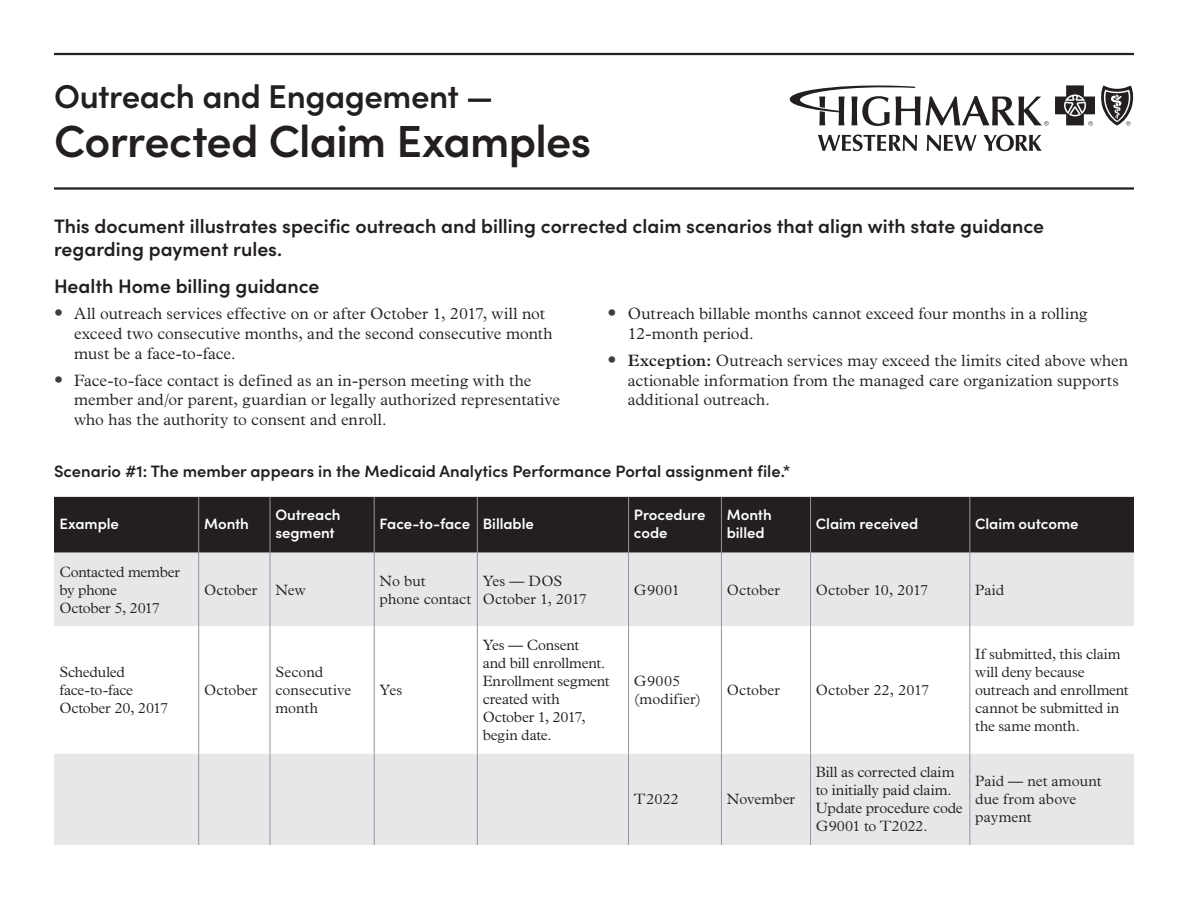
<style>
.page{position:relative;width:1188px;height:918px;background:#fff}
.page>*{position:absolute;margin:0;border:0;box-sizing:border-box;transform-origin:0 0}
.LF_WNY_Headline_Font{font:600 45px "Sofia Pro";letter-spacing:-.015em;color:#231f20}
.LF_WNY_Secondary_Hea{font:600 33px "Sofia Pro";letter-spacing:-.015em;color:#231f20}
.LF_WNY_Subhead{font:600 19.5px/23.4px "Sofia Pro";color:#231f20}
.t1{font:300 16.5px/19.8px "Plantin MT Pro";color:#231f20}
.LF_WNY_Subhead_Title{font:600 16.5px "Sofia Pro";color:#231f20}
.LF_WNY_Body_Copy{font:300 15px/18px "Plantin MT Pro";letter-spacing:-.005em;color:#231f20}
.LF_WNY_Table_header{font:600 15px/18px "Sofia Pro";letter-spacing:-.005em;color:#fff}
.LF_WNY_Body_Copy-2{font:300 15px/18px "Plantin MT Pro";letter-spacing:.025em;color:#231f20}
.s1{font-family:"Univers LT Std";font-weight:100;font-stretch:ultra-condensed;font-size:18px;color:#3e3e3f}
.s2{font-weight:600}
</style>
<div class="page">
<div style="left:54px;top:497px;width:1080px;height:56px;background:#231f20"></div>
<div style="left:54px;top:553px;width:1080px;height:292px;background:#e6e7e9"></div>
<svg style="left:54px;top:626px;width:1080px;height:128px"></svg>
<hr style="left:198px;top:497px;width:1px;height:56px;background:#939598">
<hr style="left:270px;top:497px;width:1px;height:56px;background:#939598">
<hr style="left:374px;top:497px;width:1px;height:56px;background:#939598">
<hr style="left:477px;top:497px;width:1px;height:56px;background:#939598">
<hr style="left:628px;top:497px;width:1px;height:56px;background:#939598">
<hr style="left:721px;top:497px;width:1px;height:56px;background:#939598">
<hr style="left:810px;top:497px;width:1px;height:56px;background:#939598">
<hr style="left:969px;top:497px;width:1px;height:56px;background:#939598">
<hr style="left:198px;top:626px;width:1px;height:128px;background:#939598">
<hr style="left:270px;top:626px;width:1px;height:128px;background:#939598">
<hr style="left:374px;top:626px;width:1px;height:128px;background:#939598">
<hr style="left:477px;top:626px;width:1px;height:128px;background:#939598">
<hr style="left:628px;top:626px;width:1px;height:128px;background:#939598">
<hr style="left:721px;top:626px;width:1px;height:128px;background:#939598">
<hr style="left:810px;top:626px;width:1px;height:128px;background:#939598">
<hr style="left:969px;top:626px;width:1px;height:128px;background:#939598">
<hr style="left:198px;top:553px;width:1px;height:73px;background:#939598">
<hr style="left:270px;top:553px;width:1px;height:73px;background:#939598">
<hr style="left:374px;top:553px;width:1px;height:73px;background:#939598">
<hr style="left:477px;top:553px;width:1px;height:73px;background:#939598">
<hr style="left:628px;top:553px;width:1px;height:73px;background:#939598">
<hr style="left:721px;top:553px;width:1px;height:73px;background:#939598">
<hr style="left:810px;top:553px;width:1px;height:73px;background:#939598">
<hr style="left:969px;top:553px;width:1px;height:73px;background:#939598">
<hr style="left:198px;top:754px;width:1px;height:91px;background:#939598">
<hr style="left:270px;top:754px;width:1px;height:91px;background:#939598">
<hr style="left:374px;top:754px;width:1px;height:91px;background:#939598">
<hr style="left:477px;top:754px;width:1px;height:91px;background:#939598">
<hr style="left:628px;top:754px;width:1px;height:91px;background:#939598">
<hr style="left:721px;top:754px;width:1px;height:91px;background:#939598">
<hr style="left:810px;top:754px;width:1px;height:91px;background:#939598">
<hr style="left:969px;top:754px;width:1px;height:91px;background:#939598">
<svg style="left:1055px;top:85px;width:79px;height:41px"></svg>
<svg style="left:789px;top:85px;width:260px;height:41px"></svg>
<svg style="left:818px;top:135px;width:99px;height:16px"></svg>
<svg style="left:927px;top:135px;width:50px;height:16px"></svg>
<svg style="left:983px;top:135px;width:59px;height:16px"></svg>
<hr style="left:54px;top:53px;width:1080px;height:2px;background:#231f20">
<hr style="left:54px;top:187px;width:1080px;height:3px;background:#231f20">
<p class="LF_WNY_Secondary_Hea" style="left:54px;top:71px;width:441px">Outreach and Engagement —</p>
<p class="LF_WNY_Headline_Font" style="left:54px;top:108px;width:539px">Corrected Claim Examples</p>
<p class="LF_WNY_Subhead" style="left:54px;top:213px;width:992px">This document illustrates specific outreach and billing corrected claim scenarios that align with state guidance regarding payment rules.</p>
<p class="LF_WNY_Subhead" style="left:54px;top:273px;width:267px">Health Home billing guidance</p>
<p class="t1" style="left:74px;top:304px;width:480px;text-indent:-20px"><span class="s1">•</span> All outreach services effective on or after October 1, 2017, will not exceed two consecutive months, and the second consecutive month must be a face-to-face.</p>
<p class="t1" style="left:74px;top:370px;width:487px;text-indent:-20px"><span class="s1">•</span> Face-to-face contact is defined as an in-person meeting with the member and/or parent, guardian or legally authorized representative who has the authority to consent and enroll.</p>
<p class="t1" style="left:628px;top:304px;width:461px;text-indent:-20px"><span class="s1">•</span> Outreach billable months cannot exceed four months in a rolling<br>12-month period.</p>
<p class="t1" style="left:628px;top:350px;width:502px;text-indent:-20px"><span class="s1">•</span> <span class="s2">Exception:</span> Outreach services may exceed the limits cited above when actionable information from the managed care organization supports additional outreach.</p>
<p class="LF_WNY_Subhead_Title" style="left:54px;top:459px;width:738px">Scenario #1: The member appears in the Medicaid Analytics Performance Portal assignment file.*</p>
<p class="LF_WNY_Table_header" style="left:59px;top:513px;width:61px">Example</p>
<p class="LF_WNY_Table_header" style="left:204px;top:513px;width:46px">Month</p>
<p class="LF_WNY_Table_header" style="left:275px;top:504px;width:67px">Outreach segment</p>
<p class="LF_WNY_Table_header" style="left:380px;top:513px;width:92px">Face-to-face</p>
<p class="LF_WNY_Table_header" style="left:483px;top:513px;width:53px">Billable</p>
<p class="LF_WNY_Table_header" style="left:634px;top:504px;width:73px">Procedure code</p>
<p class="LF_WNY_Table_header" style="left:727px;top:504px;width:46px">Month billed</p>
<p class="LF_WNY_Table_header" style="left:816px;top:513px;width:104px">Claim received</p>
<p class="LF_WNY_Table_header" style="left:975px;top:513px;width:105px">Claim outcome</p>
<p class="LF_WNY_Body_Copy" style="left:59px;top:563px;width:122px">Contacted member by phone<br>October 5, 2017</p>
<p class="LF_WNY_Body_Copy" style="left:204px;top:581px;width:55px">October</p>
<p class="LF_WNY_Body_Copy" style="left:275px;top:581px;width:32px">New</p>
<p class="LF_WNY_Body_Copy" style="left:380px;top:572px;width:93px">No but<br>phone contact</p>
<p class="LF_WNY_Body_Copy" style="left:483px;top:572px;width:106px">Yes — DOS<br>October 1, 2017</p>
<p class="LF_WNY_Body_Copy" style="left:634px;top:581px;width:47px">G9001</p>
<p class="LF_WNY_Body_Copy" style="left:727px;top:581px;width:55px">October</p>
<p class="LF_WNY_Body_Copy" style="left:816px;top:581px;width:114px">October 10, 2017</p>
<p class="LF_WNY_Body_Copy" style="left:975px;top:581px;width:31px">Paid</p>
<p class="LF_WNY_Body_Copy" style="left:59px;top:663px;width:67px">Scheduled</p>
<p class="LF_WNY_Body_Copy" style="left:59px;top:681px;width:110px">face-to-face<br>October 20, 2017</p>
<p class="LF_WNY_Body_Copy" style="left:204px;top:681px;width:55px">October</p>
<p class="LF_WNY_Body_Copy" style="left:275px;top:663px;width:77px">Second consecutive month</p>
<p class="LF_WNY_Body_Copy" style="left:380px;top:681px;width:24px">Yes</p>
<p class="LF_WNY_Body_Copy" style="left:483px;top:636px;width:128px">Yes — Consent<br>and bill enrollment.<br>Enrollment segment created with<br>October 1, 2017, begin date.</p>
<p class="LF_WNY_Body_Copy-2" style="left:634px;top:672px;width:69px">G9005 (modifier)</p>
<p class="LF_WNY_Body_Copy" style="left:727px;top:681px;width:55px">October</p>
<p class="LF_WNY_Body_Copy" style="left:816px;top:681px;width:115px">October 22, 2017</p>
<p class="LF_WNY_Body_Copy" style="left:975px;top:645px;width:155px">If submitted, this claim will deny because outreach and enrollment cannot be submitted in the same month.</p>
<p class="LF_WNY_Body_Copy" style="left:634px;top:791px;width:46px">T2022</p>
<p class="LF_WNY_Body_Copy" style="left:727px;top:791px;width:70px">November</p>
<p class="LF_WNY_Body_Copy" style="left:816px;top:764px;width:148px">Bill as corrected claim to initially paid claim.<br>Update procedure code<br>G9001 to T2022.</p>
<p class="LF_WNY_Body_Copy" style="left:975px;top:773px;width:128px">Paid — net amount due from above payment</p>
</div>
